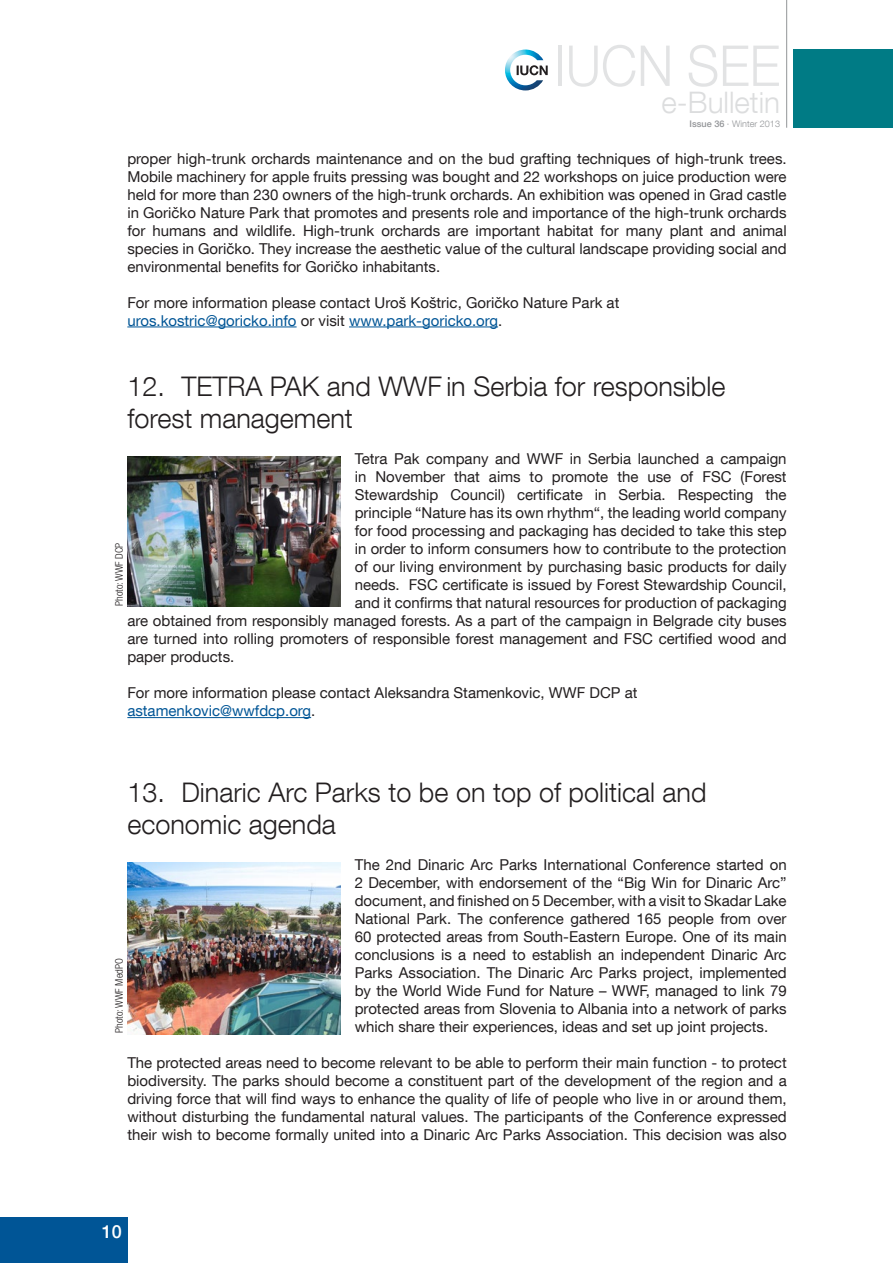
<style>
.page{position:relative;width:893px;height:1263px;background:#fff}
.page>*{position:absolute;margin:0;border:0;box-sizing:border-box;transform-origin:0 0}
.t1{font:300 56.4px "Helvetica Neue LT Com";color:#e2e3e4;scale:.91 1}
.t2{font:300 29.55px "Helvetica Neue LT Com";color:#dcddde}
.t3{font:300 27px/32.4px "Helvetica Neue LT Com";color:#231f20}
.t4{font:500 18px "Helvetica Neue LT Com";color:#fff}
.t5{font:15px/18px "Helvetica Neue LT Com";color:#231f20;text-align:justify}
.t6{font:300 condensed 10.5px "Helvetica Neue LT Com";color:#231f20}
.t7{font:300 9.15px "Helvetica Neue LT Com";color:#939598}
.s1{font-weight:500}
.s2{color:#005596}
</style>
<div class="page">
<div style="left:0;top:1217px;width:128px;height:46px;background:#005596"></div>
<hr style="left:786px;top:0;width:1px;height:128px;background:#939598">
<img style="left:505px;top:50px;width:38px;height:40px">
<svg style="left:517px;top:65px;width:31px;height:10px"></svg>
<hr style="left:127px;top:327px;width:170px;height:1px;background:#005596">
<hr style="left:349px;top:327px;width:149px;height:1px;background:#005596">
<hr style="left:127px;top:717px;width:184px;height:1px;background:#005596">
<div style="left:794px;top:49px;width:99px;height:78px;background:#007b85"></div>
<img style="left:128px;top:457px;width:212px;height:150px">
<img style="left:128px;top:862px;width:212px;height:172px">
<h1 class="t1" style="left:554px;top:31px;width:249px">IUCN SEE</h1>
<h2 class="t2" style="left:662px;top:84px;width:120px">e-Bulletin</h2>
<p class="t7" style="left:690px;top:118px;width:92px"><span class="s1">Issue 36</span> · Winter 2013</p>
<p class="t5" style="left:127px;top:149px;width:661px">proper high-trunk orchards maintenance and on the bud grafting techniques of high-trunk trees.<br>Mobile machinery for apple fruits pressing was bought and 22 workshops on juice production were held for more than 230 owners of the high-trunk orchards. An exhibition was opened in Grad castle in Goričko Nature Park that promotes and presents role and importance of the high-trunk orchards for humans and wildlife. High-trunk orchards are important habitat for many plant and animal species in Goričko. They increase the aesthetic value of the cultural landscape providing social and environmental benefits for Goričko inhabitants.</p>
<p class="t5" style="left:127px;top:293px;width:494px">For more information please contact Uroš Koštric, Goričko Nature Park at <span class="s2">uros.kostric@goricko.info</span> or visit <span class="s2">www.park-goricko.org</span>.</p>
<h3 class="t3" style="left:127px;top:370px;width:600px">12. TETRA PAK and WWF in Serbia for responsible forest management</h3>
<p class="t5" style="left:355px;top:450px;width:433px">Tetra Pak company and WWF in Serbia launched a campaign</p>
<p class="t5" style="left:355px;top:468px;width:433px">in November that aims to promote the use of FSC (Forest</p>
<p class="t5" style="left:355px;top:486px;width:433px">Stewardship Council) certificate in Serbia. Respecting the</p>
<p class="t5" style="left:355px;top:504px;width:433px">principle “Nature has its own rhythm“, the leading world company</p>
<p class="t5" style="left:355px;top:522px;width:433px">for food processing and packaging has decided to take this step</p>
<p class="t5" style="left:355px;top:540px;width:433px">in order to inform consumers how to contribute to the protection</p>
<p class="t5" style="left:355px;top:558px;width:433px">of our living environment by purchasing basic products for daily</p>
<p class="t5" style="left:355px;top:576px;width:433px">needs. FSC certificate is issued by Forest Stewardship Council,</p>
<p class="t5" style="left:355px;top:594px;width:433px">and it confirms that natural resources for production of packaging</p>
<p class="t5" style="left:127px;top:612px;width:661px">are obtained from responsibly managed forests. As a part of the campaign in Belgrade city buses</p>
<p class="t5" style="left:127px;top:630px;width:661px">are turned into rolling promoters of responsible forest management and FSC certified wood and</p>
<p class="t5" style="left:127px;top:648px;width:108px">paper products.</p>
<p class="t5" style="left:127px;top:684px;width:512px">For more information please contact Aleksandra Stamenkovic, WWF DCP at <span class="s2">astamenkovic@wwfdcp.org</span>.</p>
<p class="t6" style="left:113px;top:606px;width:65px;rotate:-90deg">Photo: WWF DCP</p>
<h3 class="t3" style="left:127px;top:775px;width:581px">13. Dinaric Arc Parks to be on top of political and economic agenda</h3>
<p class="t5" style="left:355px;top:855px;width:433px">The 2nd Dinaric Arc Parks International Conference started on 2 December, with endorsement of the “Big Win for Dinaric Arc” document, and finished on 5 December, with a visit to Skadar Lake National Park. The conference gathered 165 people from over 60 protected areas from South-Eastern Europe. One of its main conclusions is a need to establish an independent Dinaric Arc Parks Association. The Dinaric Arc Parks project, implemented by the World Wide Fund for Nature – WWF, managed to link 79 protected areas from Slovenia to Albania into a network of parks which share their experiences, ideas and set up joint projects.</p>
<p class="t5" style="left:127px;top:1053px;width:661px">The protected areas need to become relevant to be able to perform their main function - to protect biodiversity. The parks should become a constituent part of the development of the region and a driving force that will find ways to enhance the quality of life of people who live in or around them, without disturbing the fundamental natural values. The participants of the Conference expressed their wish to become formally united into a Dinaric Arc Parks Association. This decision was also</p>
<p class="t6" style="left:113px;top:1033px;width:76px;rotate:-90deg">Photo: WWF MedPO</p>
<p class="t4" style="left:102px;top:1220px;width:22px">10</p>
</div>
